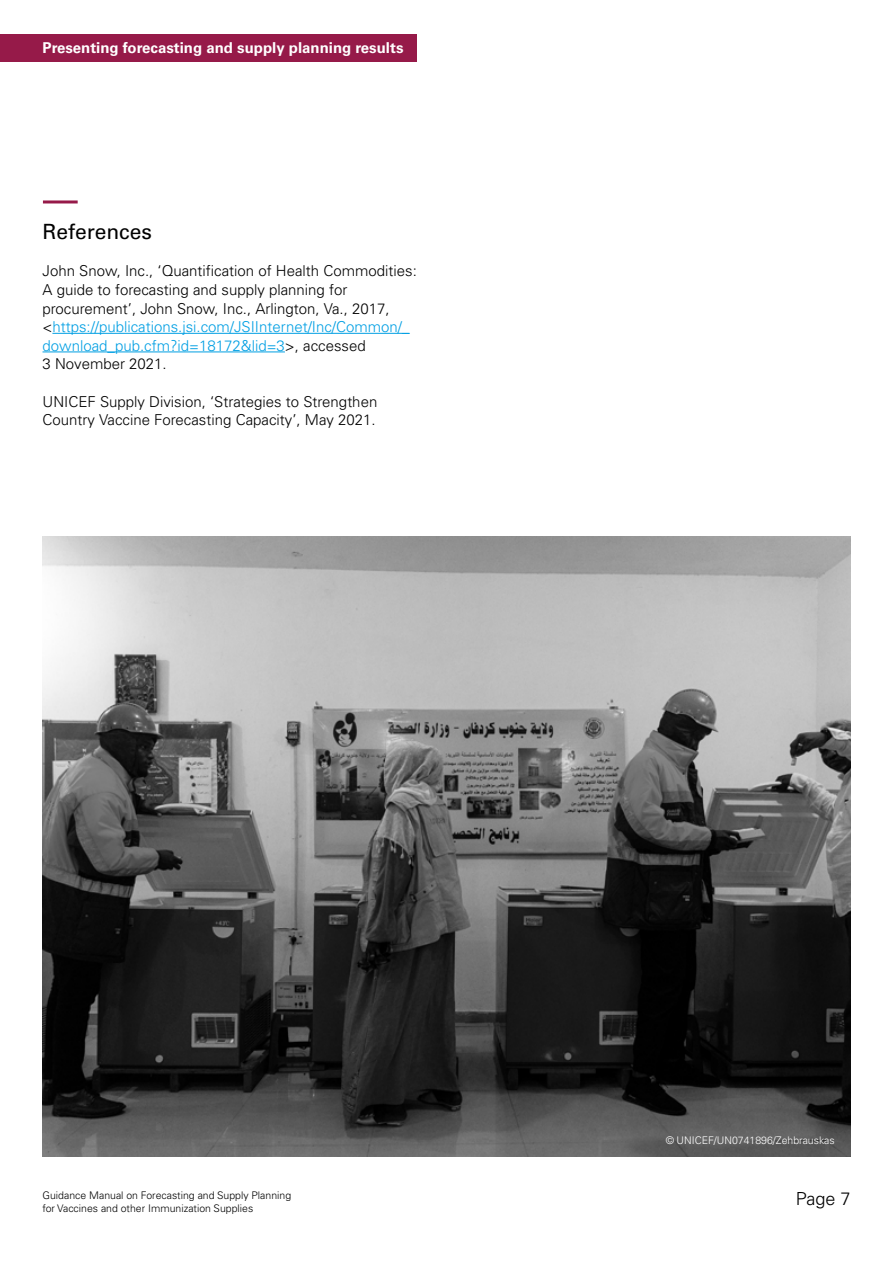
<style>
.page{position:relative;width:893px;height:1263px;background:#fff}
.page>*{position:absolute;margin:0;border:0;box-sizing:border-box;transform-origin:0 0}
.t1{font:21px "Univers LT 55 Rm";color:#000}
.t2{font:300 18px "Univers LT Pro 45";color:#000}
.t3{font:15px/18.6px "Univers LT 45 Lt";color:#000}
.t4{font:700 15px "Univers LT Pro 65";color:#fff}
.t5{font:300 10.5px/12.6px "Univers LT Pro 45";color:#000}
.t6{font:10.5px "Univers LT 45 Lt";color:#fff}
.s1{color:#009fe3}
</style>
<div class="page">
<hr style="left:52px;top:333px;width:357px;height:1px;background:#009fe3">
<hr style="left:43px;top:352px;width:242px;height:1px;background:#009fe3">
<img style="left:43px;top:537px;width:807px;height:620px">
<hr style="left:43px;top:200px;width:35px;height:3px;background:#961a49">
<div style="left:0;top:34px;width:416px;height:28px;background:#961a49"></div>
<p class="t4" style="left:43px;top:39px;width:362px">Presenting forecasting and supply planning results</p>
<h1 class="t1" style="left:43px;top:219px;width:111px">References</h1>
<p class="t3" style="left:43px;top:262px;width:376px">John Snow, Inc., ‘Quantification of Health Commodities:<br>A guide to forecasting and supply planning for procurement’, John Snow, Inc., Arlington, Va., 2017, &lt;<span class="s1">https://publications.jsi.com/JSIInternet/Inc/Common/_ download_pub.cfm?id=18172&amp;lid=3</span>&gt;, accessed<br>3 November 2021.</p>
<p class="t3" style="left:43px;top:392px;width:336px">UNICEF Supply Division, ‘Strategies to Strengthen<br>Country Vaccine Forecasting Capacity’, May 2021.</p>
<p class="t5" style="left:43px;top:1189px;width:250px">Guidance Manual on Forecasting and Supply Planning for Vaccines and other Immunization Supplies</p>
<p class="t6" style="left:666px;top:1134px;width:171px">© UNICEF/UN0741896/Zehbrauskas</p>
<p class="t2" style="left:796px;top:1187px;width:56px">Page 7</p>
</div>
